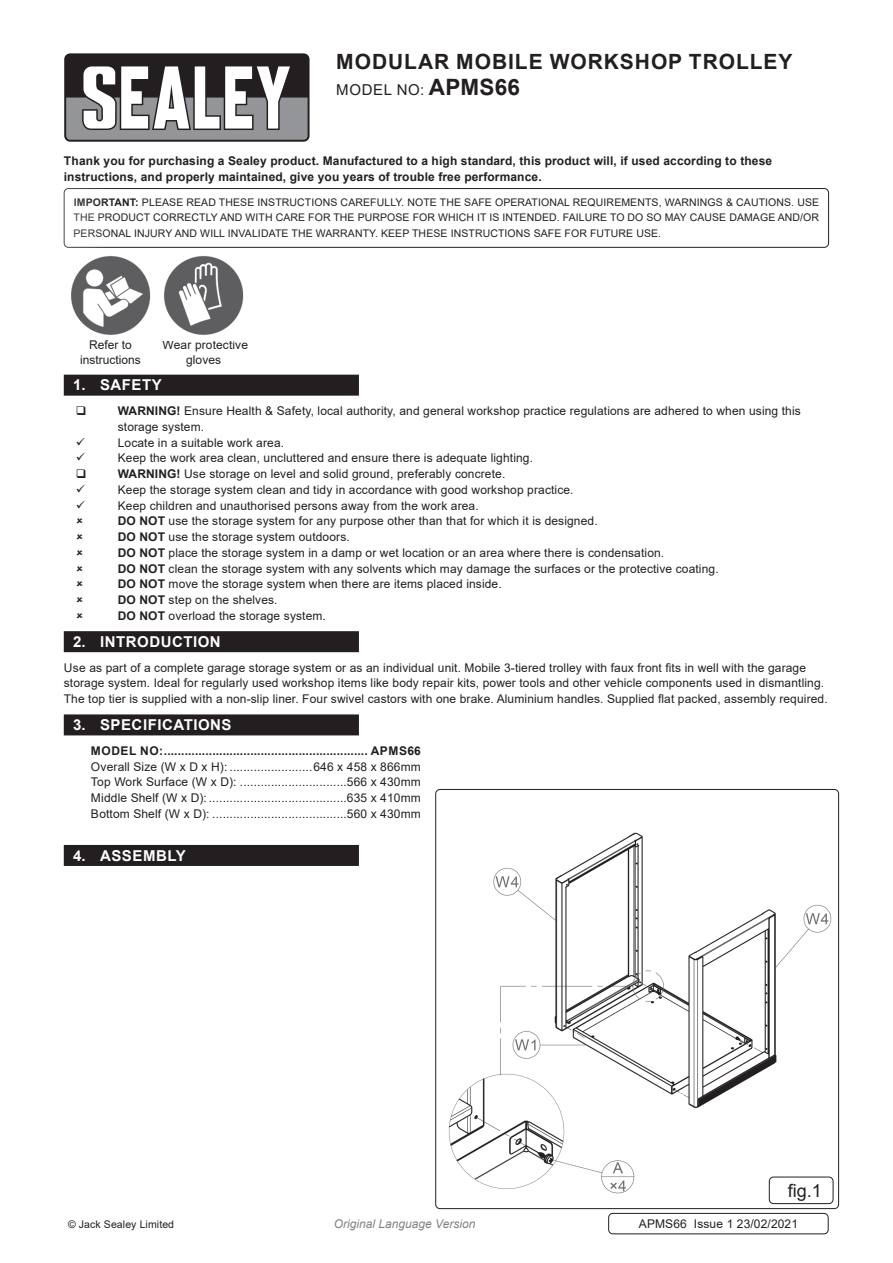
<style>
.page{position:relative;width:893px;height:1263px;background:#fff}
.page>*{position:absolute;margin:0;border:0;box-sizing:border-box;transform-origin:0 0}
.Product_Description{font:700 21px "Arial";letter-spacing:.045em;color:#231f20}
.t1{font:18px "Arial";color:#231f20}
.t2{font:700 15px "Arial";letter-spacing:.035em;color:#fff}
.Instructions_Model_N{font:15px "Arial";letter-spacing:.045em;color:#231f20}
.Body{font:12px/15.8px "Arial";letter-spacing:.01em;color:#231f20}
.Specifications__Tabb{font:12px "Arial";letter-spacing:.01em;color:#231f20}
.Body-2{font:700 12px/15.8px "Arial";letter-spacing:.01em;color:#231f20}
.Specifications__Tabb-2{font:700 12px "Arial";letter-spacing:.045em;color:#231f20}
.t3{font:italic 12px "Arial";color:#808285}
.Body__Footer{font:12px "Arial";letter-spacing:.01em;color:#231f20}
.Body__Justified__7pt{font:10.5px/15.8px "Arial";letter-spacing:.01em;color:#231f20;text-align:justify}
.s1{font-weight:700;font-size:22.5px}
.s2{font-weight:700}
</style>
<div class="page">
<div style="left:64px;top:53px;width:246px;height:89px;background:#231f20;border-radius:6px"></div>
<svg style="left:66px;top:66px;width:242px;height:74px"></svg>
<div style="left:64px;top:188px;width:765px;height:60px;border:1px solid #231f20;border-radius:4px"></div>
<div style="left:64px;top:375px;width:295px;height:21px;background:#231f20"></div>
<div style="left:64px;top:631px;width:295px;height:21px;background:#231f20"></div>
<div style="left:64px;top:714px;width:295px;height:21px;background:#231f20"></div>
<div style="left:64px;top:845px;width:295px;height:21px;background:#231f20"></div>
<div style="left:608px;top:1213px;width:220px;height:21px;border:1px solid #231f20;border-radius:4px"></div>
<img style="left:71px;top:256px;width:80px;height:79px">
<img style="left:164px;top:256px;width:80px;height:79px">
<img style="left:437px;top:791px;width:402px;height:417px">
<div style="left:769px;top:1177px;width:64px;height:27px;border:1px solid #231f20;border-radius:4px"></div>
<p class="Product_Description" style="left:336px;top:47px;width:458px">MODULAR MOBILE WORKSHOP TROLLEY</p>
<p class="Instructions_Model_N" style="left:336px;top:79px;width:185px">MODEL NO: <span class="s1">APMS66</span></p>
<p class="Body-2" style="left:64px;top:153px;width:710px">Thank you for purchasing a Sealey product. Manufactured to a high standard, this product will, if used according to these instructions, and properly maintained, give you years of trouble free performance.</p>
<p class="Body__Justified__7pt" style="left:74px;top:194px;width:747px"><span class="s2">IMPORTANT:</span> PLEASE READ THESE INSTRUCTIONS CAREFULLY. NOTE THE SAFE OPERATIONAL REQUIREMENTS, WARNINGS &amp; CAUTIONS. USE THE PRODUCT CORRECTLY AND WITH CARE FOR THE PURPOSE FOR WHICH IT IS INTENDED. FAILURE TO DO SO MAY CAUSE DAMAGE AND/OR PERSONAL INJURY AND WILL INVALIDATE THE WARRANTY. KEEP THESE INSTRUCTIONS SAFE FOR FUTURE USE.</p>
<p class="Body" style="left:80px;top:338px;width:62px;line-height:14.4px;text-align:center">Refer to instructions</p>
<p class="Body" style="left:163px;top:338px;width:87px;line-height:14.4px;text-align:center">Wear protective gloves</p>
<p class="t2" style="left:73px;top:375px;width:90px">1. SAFETY</p>
<p class="Body" style="left:118px;top:403px;width:685px"><span class="s2">WARNING!</span> Ensure Health &amp; Safety, local authority, and general workshop practice regulations are adhered to when using this storage system.</p>
<p class="Body" style="left:118px;top:434px;width:168px">Locate in a suitable work area.</p>
<p class="Body" style="left:118px;top:450px;width:417px">Keep the work area clean, uncluttered and ensure there is adequate lighting.</p>
<p class="Body" style="left:118px;top:466px;width:389px"><span class="s2">WARNING!</span> Use storage on level and solid ground, preferably concrete.</p>
<p class="Body" style="left:118px;top:482px;width:457px">Keep the storage system clean and tidy in accordance with good workshop practice.</p>
<p class="Body" style="left:118px;top:497px;width:362px">Keep children and unauthorised persons away from the work area.</p>
<p class="Body" style="left:118px;top:513px;width:481px"><span class="s2">DO NOT</span> use the storage system for any purpose other than that for which it is designed.</p>
<p class="Body" style="left:118px;top:529px;width:233px"><span class="s2">DO NOT</span> use the storage system outdoors.</p>
<p class="Body" style="left:118px;top:545px;width:548px"><span class="s2">DO NOT</span> place the storage system in a damp or wet location or an area where there is condensation.</p>
<p class="Body" style="left:118px;top:560px;width:602px"><span class="s2">DO NOT</span> clean the storage system with any solvents which may damage the surfaces or the protective coating.</p>
<p class="Body" style="left:118px;top:576px;width:385px"><span class="s2">DO NOT</span> move the storage system when there are items placed inside.</p>
<p class="Body" style="left:118px;top:592px;width:161px"><span class="s2">DO NOT</span> step on the shelves.</p>
<p class="Body" style="left:118px;top:608px;width:210px"><span class="s2">DO NOT</span> overload the storage system.</p>
<p class="t2" style="left:73px;top:631px;width:149px">2. INTRODUCTION</p>
<p class="Body" style="left:64px;top:659px;width:765px">Use as part of a complete garage storage system or as an individual unit. Mobile 3-tiered trolley with faux front fits in well with the garage storage system. Ideal for regularly used workshop items like body repair kits, power tools and other vehicle components used in dismantling.<br>The top tier is supplied with a non-slip liner. Four swivel castors with one brake. Aluminium handles. Supplied flat packed, assembly required.</p>
<p class="t2" style="left:73px;top:714px;width:160px">3. SPECIFICATIONS</p>
<p class="Specifications__Tabb-2" style="left:91px;top:742px;width:331px">MODEL NO:........................................................... APMS66</p>
<p class="Specifications__Tabb" style="left:91px;top:758px;width:331px">Overall Size (W x D x H): ........................646 x 458 x 866mm</p>
<p class="Specifications__Tabb" style="left:91px;top:774px;width:331px">Top Work Surface (W x D): ...............................566 x 430mm</p>
<p class="Specifications__Tabb" style="left:91px;top:790px;width:331px">Middle Shelf (W x D): ........................................635 x 410mm</p>
<p class="Specifications__Tabb" style="left:91px;top:805px;width:331px">Bottom Shelf (W x D): .......................................560 x 430mm</p>
<p class="t2" style="left:73px;top:845px;width:114px">4. ASSEMBLY</p>
<p class="t1" style="left:788px;top:1178px;width:36px">fig.1</p>
<p class="Body__Justified__7pt" style="left:68px;top:1216px;width:108px">© Jack Sealey Limited</p>
<p class="t3" style="left:334px;top:1216px;width:143px">Original Language Version</p>
<p class="Body__Footer" style="left:639px;top:1216px;width:161px">APMS66 Issue 1 23/02/2021</p>
</div>
